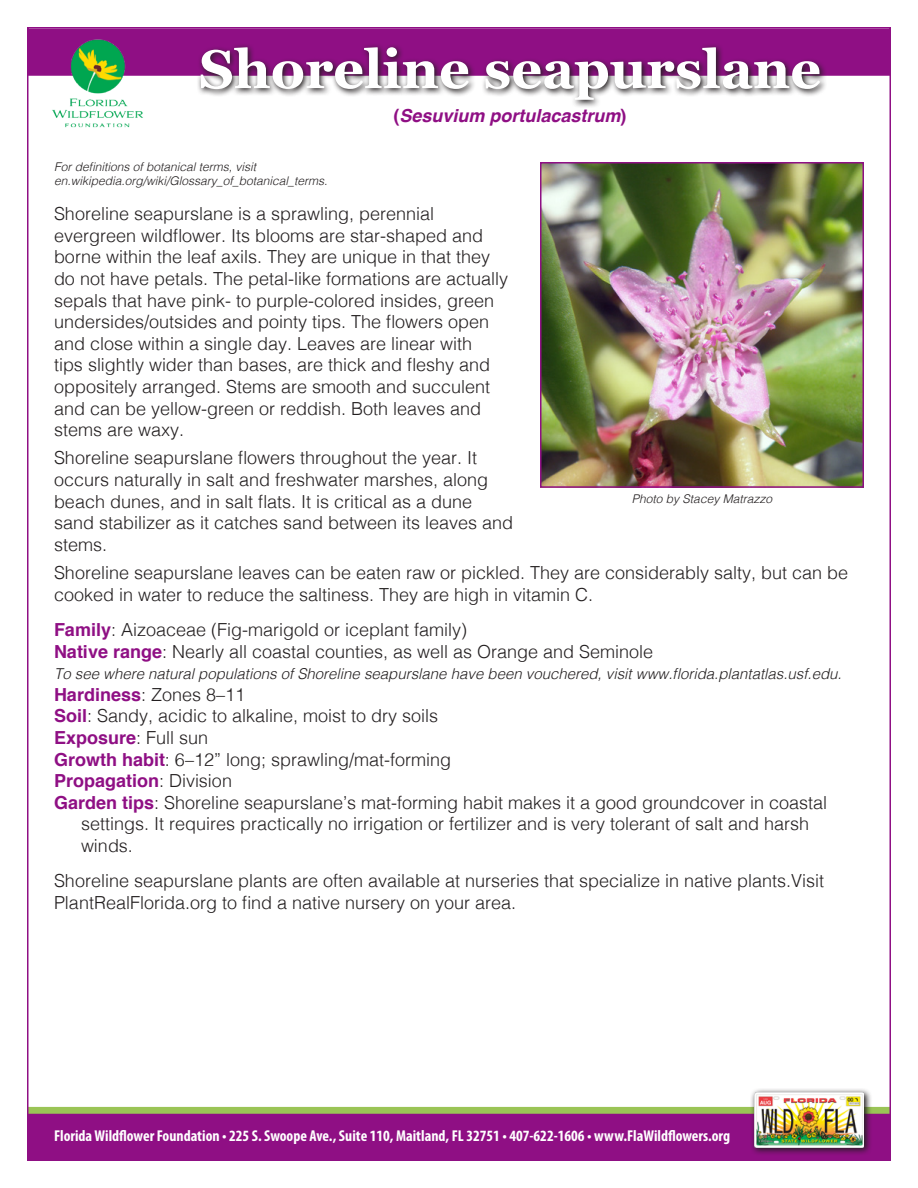
<style>
.page{position:relative;width:918px;height:1188px;background:#fff}
.page>*{position:absolute;margin:0;border:0;box-sizing:border-box;transform-origin:0 0}
.t1{font:700 54px "Georgia";color:#fff}
.t2{font:300 18px/21.6px "Helvetica";color:#231f20}
.t3{font:700 18px "Helvetica";color:#8f0f84}
.t4{font:italic 700 18px "Helvetica";color:#8f0f84}
.t5{font:700 condensed 15.75px "Myriad Pro";color:#fff}
.t6{font:italic 300 15px "Helvetica";color:#231f20}
.t7{font:italic 300 12px/14.4px "Helvetica";color:#231f20}
.s1{font-style:normal}
.s2{font-weight:700;color:#8f0f84}
.s3{font-weight:300;color:#231f20}
</style>
<div class="page">
<div style="left:27px;top:1107px;width:864px;height:7px;background:#9ac456"></div>
<div style="left:27px;top:1114px;width:864px;height:47px;background:#8f0f84"></div>
<div style="left:27px;top:28px;width:864px;height:48px;background:#8f0f84;border:2px solid #8f0f84"></div>
<img style="left:47px;top:28px;width:102px;height:100px">
<svg style="left:197px;top:45px;width:630px;height:62px"></svg>
<img style="left:543px;top:165px;width:318px;height:320px">
<div style="left:540px;top:162px;width:324px;height:326px;border:2px solid #8f0f84"></div>
<svg style="left:750px;top:1089px;width:122px;height:65px"></svg>
<img style="left:754px;top:1092px;width:110px;height:56px">
<p class="t1" style="left:199px;top:29px;width:624px">Shoreline seapurslane</p>
<p class="t4" style="left:393px;top:100px;width:235px"><span class="s1">(</span>Sesuvium portulacastrum<span class="s1">)</span></p>
<p class="t7" style="left:54px;top:158px;width:275px">For definitions of botanical terms, visit en.wikipedia.org/wiki/Glossary_of_botanical_terms.</p>
<p class="t2" style="left:54px;top:202px;width:456px">Shoreline seapurslane is a sprawling, perennial evergreen wildflower. Its blooms are star-shaped and borne within the leaf axils. They are unique in that they do not have petals. The petal-like formations are actually sepals that have pink- to purple-colored insides, green undersides/outsides and pointy tips. The flowers open and close within a single day. Leaves are linear with<br>tips slightly wider than bases, are thick and fleshy and oppositely arranged. Stems are smooth and succulent and can be yellow-green or reddish. Both leaves and stems are waxy.</p>
<p class="t2" style="left:54px;top:446px;width:461px">Shoreline seapurslane flowers throughout the year. It occurs naturally in salt and freshwater marshes, along beach dunes, and in salt flats. It is critical as a dune sand stabilizer as it catches sand between its leaves and stems.</p>
<p class="t2" style="left:54px;top:561px;width:796px">Shoreline seapurslane leaves can be eaten raw or pickled. They are considerably salty, but can be cooked in water to reduce the saltiness. They are high in vitamin C.</p>
<p class="t2" style="left:54px;top:617px;width:415px"><span class="s2">Family</span>: Aizoaceae (Fig-marigold or iceplant family)</p>
<p class="t2" style="left:54px;top:639px;width:601px"><span class="s2">Native range</span>: Nearly all coastal counties, as well as Orange and Seminole</p>
<p class="t6" style="left:54px;top:661px;width:789px">To see where natural populations of Shoreline seapurslane have been vouchered, visit www.florida.plantatlas.usf.edu.</p>
<p class="t2" style="left:54px;top:682px;width:193px"><span class="s2">Hardiness</span>: Zones 8–11</p>
<p class="t2" style="left:54px;top:704px;width:386px"><span class="s2">Soil</span>: Sandy, acidic to alkaline, moist to dry soils</p>
<p class="t3" style="left:54px;top:723px;width:156px">Exposure<span class="s3">: Full sun</span></p>
<p class="t2" style="left:54px;top:747px;width:399px"><span class="s2">Growth habit</span>: 6–12” long; sprawling/mat-forming</p>
<p class="t3" style="left:54px;top:766px;width:180px">Propagation<span class="s3">: Division</span></p>
<p class="t2" style="left:81px;top:790px;width:748px;text-indent:-27px"><span class="s2">Garden tips</span>: Shoreline seapurslane’s mat-forming habit makes it a good groundcover in coastal settings. It requires practically no irrigation or fertilizer and is very tolerant of salt and harsh winds.</p>
<p class="t2" style="left:54px;top:869px;width:772px">Shoreline seapurslane plants are often available at nurseries that specialize in native plants.Visit<br>PlantRealFlorida.org to find a native nursery on your area.</p>
<p class="t7" style="left:632px;top:491px;width:142px">Photo by Stacey Matrazzo</p>
<p class="t5" style="left:54px;top:1126px;width:678px">Florida Wildflower Foundation • 225 S. Swoope Ave., Suite 110, Maitland, FL 32751 • 407-622-1606 • www.FlaWildflowers.org</p>
</div>
